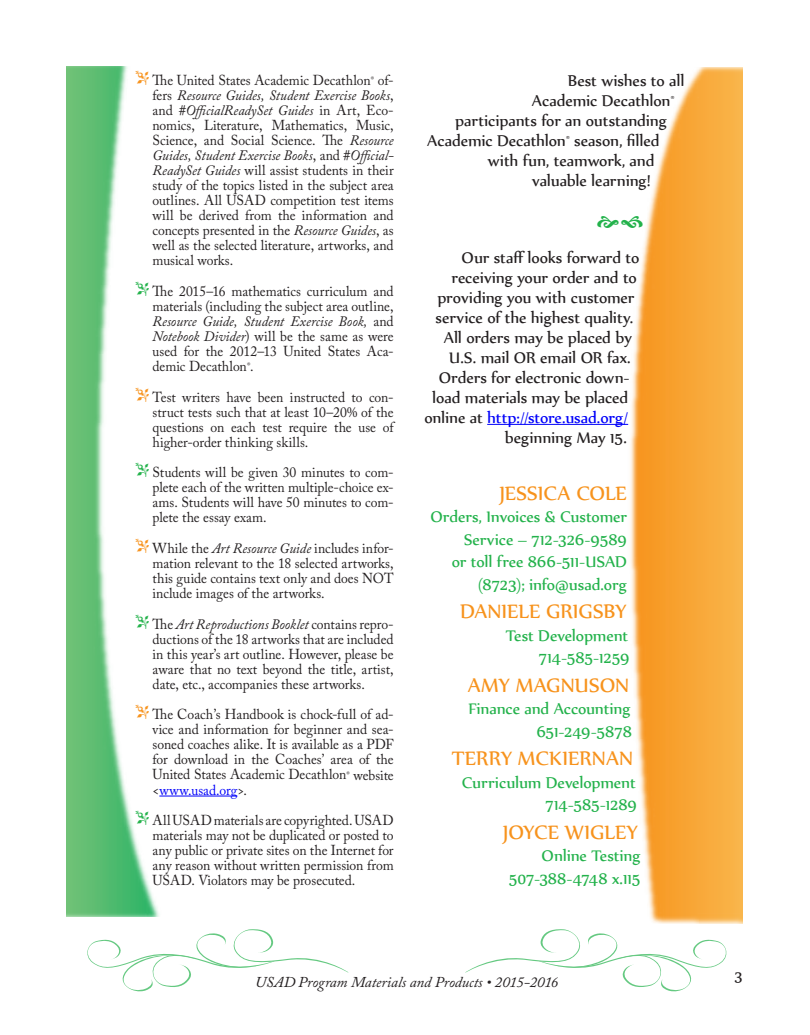
<style>
.page{position:relative;width:810px;height:1035px;background:#fff}
.page>*{position:absolute;margin:0;border:0;box-sizing:border-box;transform-origin:0 0}
.t1{font:23.75px "Nyala";letter-spacing:-.005em;color:#f7931d}
.t2{font:18.75px "Nyala";letter-spacing:-.005em;color:#231f20}
.t3{font:18.75px/22.5px "Nyala";letter-spacing:-.005em;color:#23b24b;text-align:right}
.t4{font:18.75px "Nyala";color:#0000fa}
.t5{font:17.5px "Nyala";color:#231f20}
.t6{font:italic 15px "Adobe Caslon Pro";letter-spacing:-.005em;color:#231f20}
.t7{font:14.38px/15px "Adobe Caslon Pro";color:#231f20;text-align:justify;scale:.95 1}
.t8{font:6.25px "Adobe Caslon Pro";color:#231f20;scale:.95 1}
.s1{color:#f7931d}
.s2{font-style:italic}
.s3{color:#23b24b}
.s4{color:#0000fa}
.s5{color:#231f20}
</style>
<div class="page">
<svg style="left:87px;top:929px;width:261px;height:62px"></svg>
<svg style="left:465px;top:929px;width:261px;height:62px"></svg>
<img style="left:66px;top:66px;width:129px;height:851px">
<hr style="left:159px;top:796px;width:78px;height:1px;background:#0000fa">
<img style="left:595px;top:68px;width:147px;height:855px">
<hr style="left:487px;top:424px;width:141px;height:1px;background:#0000fa">
<svg style="left:598px;top:216px;width:45px;height:12px"></svg>
<p class="t7" style="left:136px;top:73px;width:249px"><span class="s1">o</span> The United States Academic Decathlon</p>
<p class="t8" style="left:371px;top:76px;width:5px">®</p>
<p class="t7" style="left:153px;top:73px;width:255px;text-indent:225px">of&shy;fers <span class="s2">Resource Guides, Student Exercise Books</span>, and #<span class="s2">OfficialReadySet Guides</span> in Art, Eco&shy;nomics, Literature, Mathematics, Music, Science, and Social Science. The <span class="s2">Resource Guides, Student Exercise Books</span>, and #<span class="s2">Official-ReadySet Guides</span> will assist students in their study of the topics listed in the subject area outlines. All USAD competition test items will be derived from the information and concepts presented in the <span class="s2">Resource Guides</span>, as well as the selected literature, artworks, and musical works.</p>
<p class="t7" style="left:153px;top:283px;width:255px;text-indent:-17px"><span class="s3">o</span> The 2015–16 mathematics curriculum and materials (including the subject area outline, <span class="s2">Resource Guide, Student Exercise Book,</span> and <span class="s2">Notebook Divider</span>) will be the same as were used for the 2012–13 United States Aca&shy;demic Decathlon .</p>
<p class="t8" style="left:247px;top:361px;width:5px">®</p>
<p class="t7" style="left:153px;top:389px;width:255px;text-indent:-17px"><span class="s1">o</span> Test writers have been instructed to con&shy;struct tests such that at least 10–20% of the questions on each test require the use of higher-order thinking skills.</p>
<p class="t7" style="left:153px;top:465px;width:255px;text-indent:-17px"><span class="s3">o</span> Students will be given 30 minutes to com&shy;plete each of the written multiple-choice ex&shy;ams. Students will have 50 minutes to com&shy;plete the essay exam.</p>
<p class="t7" style="left:153px;top:541px;width:255px;text-indent:-17px"><span class="s1">o</span> While the <span class="s2">Art Resource Guide</span> includes infor&shy;mation relevant to the 18 selected artworks, this guide contains text only and does NOT include images of the artworks.</p>
<p class="t7" style="left:153px;top:616px;width:255px;text-indent:-17px"><span class="s3">o</span> The <span class="s2">Art Reproductions Booklet</span> contains repro&shy;ductions of the 18 artworks that are included in this year’s art outline. However, please be aware that no text beyond the title, artist, date, etc., accompanies these artworks.</p>
<p class="t7" style="left:153px;top:707px;width:255px;text-indent:-17px"><span class="s1">o</span> The Coach’s Handbook is chock-full of ad&shy;vice and information for beginner and sea&shy;soned coaches alike. It is available as a PDF for download in the Coaches’ area of the United States Academic Decathlon</p>
<p class="t8" style="left:346px;top:770px;width:5px">®</p>
<p class="t7" style="left:353px;top:767px;width:44px">website</p>
<p class="t7" style="left:136px;top:774px;width:273px;line-height:30.8px;text-indent:17px">&lt;<span class="s4">www.usad.org</span>&gt;.<br><span class="s3">o</span> All USAD materials are copyrighted. USAD</p>
<p class="t7" style="left:153px;top:828px;width:255px">materials may not be duplicated or posted to any public or private sites on the Internet for any reason without written permission from USAD. Violators may be prosecuted.</p>
<h2 class="t2" style="left:568px;top:69px;width:118px">Best wishes to all</h2>
<h2 class="t2" style="left:532px;top:89px;width:144px">Academic Decathlon<sup>®</sup></h2>
<h2 class="t2" style="left:455px;top:109px;width:213px">participants for an outstanding</h2>
<h2 class="t2" style="left:427px;top:129px;width:234px">Academic Decathlon<sup>®</sup> season, filled</h2>
<h2 class="t2" style="left:488px;top:149px;width:168px">with fun, teamwork, and</h2>
<h2 class="t2" style="left:532px;top:169px;width:120px">valuable learning!</h2>
<h2 class="t2" style="left:462px;top:246px;width:179px">Our staff looks forward to</h2>
<h2 class="t2" style="left:452px;top:266px;width:187px">receiving your order and to</h2>
<h2 class="t2" style="left:437px;top:286px;width:199px">providing you with customer</h2>
<h2 class="t2" style="left:436px;top:306px;width:199px">service of the highest quality.</h2>
<h2 class="t2" style="left:444px;top:326px;width:190px">All orders may be placed by</h2>
<h2 class="t2" style="left:449px;top:346px;width:183px">U.S. mail OR email OR fax.</h2>
<h2 class="t2" style="left:439px;top:366px;width:192px">Orders for electronic down-</h2>
<h2 class="t2" style="left:432px;top:386px;width:197px">load materials may be placed</h2>
<h2 class="t4" style="left:424px;top:406px;width:205px"><span class="s5">online at</span> http://store.usad.org/</h2>
<h2 class="t2" style="left:505px;top:426px;width:124px">beginning May 15.</h2>
<h1 class="t1" style="left:500px;top:479px;width:129px">Jessica Cole</h1>
<h2 class="t3" style="left:431px;top:505px;width:198px">Orders, Invoices &amp; Customer<br>Service – 712-326-9589<br>or toll free 866-511-USAD (8723); info@usad.org</h2>
<h1 class="t1" style="left:460px;top:597px;width:168px">Daniele Grig sby</h1>
<h2 class="t3" style="left:506px;top:624px;width:125px">Test Development<br>714-585-1259</h2>
<h1 class="t1" style="left:468px;top:671px;width:163px">Amy Magnuson</h1>
<h2 class="t3" style="left:469px;top:697px;width:165px">Finance and Accounting<br>651-249-5878</h2>
<h1 class="t1" style="left:452px;top:744px;width:183px">Terry McKiernan</h1>
<h2 class="t3" style="left:462px;top:771px;width:177px">Curriculum Development<br>714-585-1289</h2>
<h1 class="t1" style="left:503px;top:818px;width:137px">Joyce Wig ley</h1>
<h2 class="t3" style="left:509px;top:844px;width:133px">Online Testing<br>507-388-4748 x.115</h2>
<p class="t6" style="left:255px;top:973px;width:305px">USAD Program Materials and Products • 2015-2016</p>
<p class="t5" style="left:735px;top:965px;width:9px">3</p>
</div>
